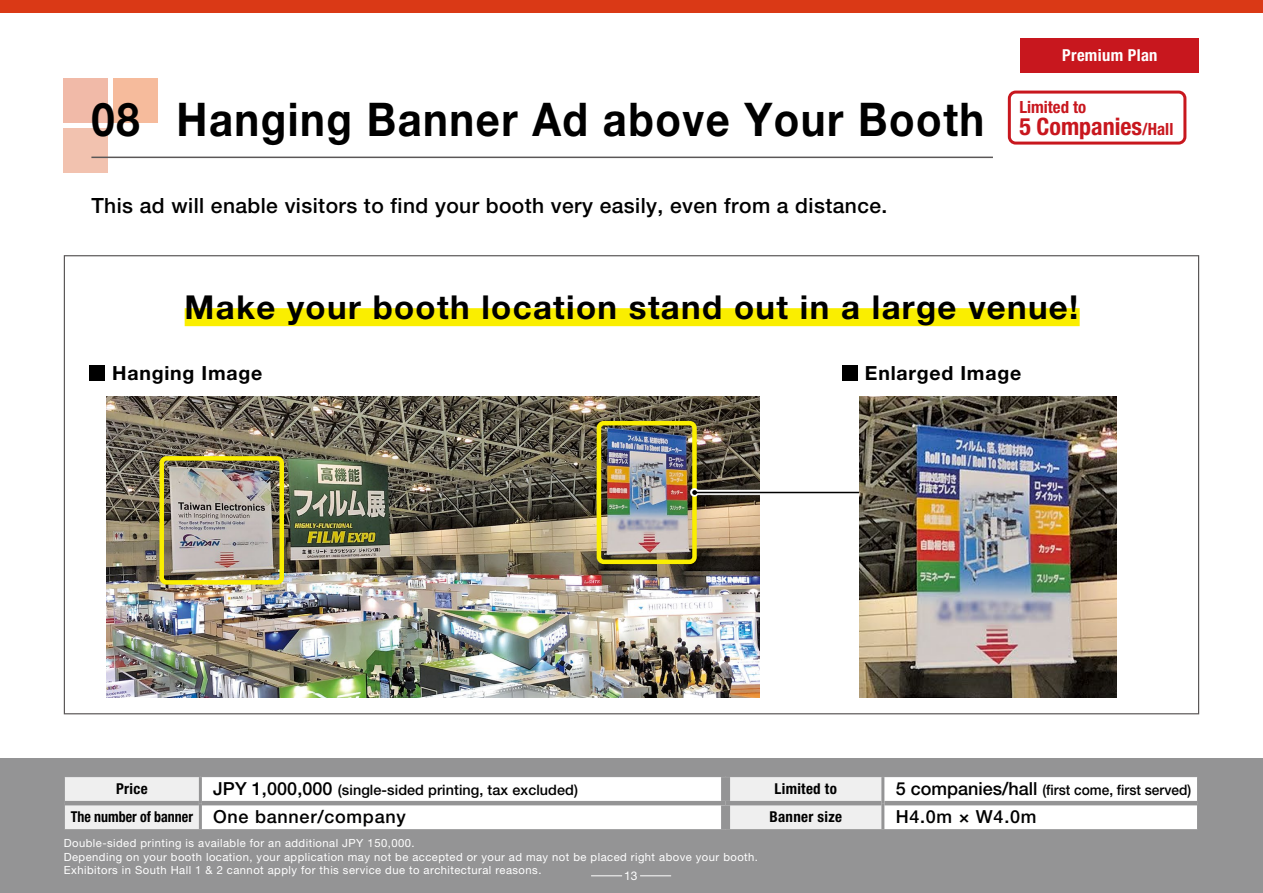
<style>
.page{position:relative;width:1263px;height:893px;background:#fff}
.page>*{position:absolute;margin:0;border:0;box-sizing:border-box;transform-origin:0 0}
.t1{font:700 46.5px "Helvetica Neue LT Std";letter-spacing:.035em;color:#000;scale:.9 1}
.t2{font:700 33px "Helvetica Neue LT Std";letter-spacing:.04em;color:#000}
.t3{font:700 condensed 24px "Helvetica Neue LT Std";color:#c8171e}
.t4{font:500 21px "Helvetica Neue LT Std";letter-spacing:.02em;color:#000}
.t5{font:700 19.5px "Helvetica Neue LT Std";letter-spacing:.04em;color:#000}
.t6{font:500 18px "Helvetica Neue LT Std";letter-spacing:.04em;color:#000}
.t7{font:700 condensed 16.8px "Helvetica Neue LT Std";color:#c8171e}
.t8{font:700 condensed 16.5px "Helvetica Neue LT Std";letter-spacing:.02em;color:#fff}
.t9{font:700 condensed 15px "Helvetica Neue LT Std";color:#000;scale:.93 1}
.t10{font:700 condensed 15px "Helvetica Neue LT Std";letter-spacing:.02em;color:#000}
.t11{font:500 14.4px "Helvetica Neue LT Std";letter-spacing:.005em;color:#000}
.t12{font:500 14.4px "Helvetica Neue LT Std";letter-spacing:.005em;color:#000;scale:.95 1}
.t13{font:12px "Helvetica Neue LT Std";color:#fff}
.t14{font:11.25px/13.5px "Helvetica Neue LT Std";letter-spacing:.04em;color:#fff}
.s1{font-size:16.8px}
.s2{font-size:18px}
.s3{font-weight:500;font-stretch:normal;font-size:18px}
</style>
<div class="page">
<div style="left:113px;top:79px;width:44px;height:44px;background:#f6bb9c"></div>
<div style="left:64px;top:79px;width:44px;height:44px;background:#f1baa8"></div>
<div style="left:64px;top:128px;width:44px;height:44px;background:#f2c2af"></div>
<div style="left:0;top:0;width:1263px;height:13px;background:#da3916"></div>
<img style="left:106px;top:396px;width:653px;height:301px">
<div style="left:597px;top:421px;width:100px;height:143px;border:4px solid #faee00;border-radius:5px"></div>
<svg style="left:690px;top:488px;width:169px;height:9px"></svg>
<hr style="left:695px;top:492px;width:223px;height:1px;background:#000">
<svg style="left:692px;top:490px;width:5px;height:5px"></svg>
<img style="left:859px;top:396px;width:257px;height:301px">
<div style="left:159px;top:456px;width:125px;height:129px;border:4px solid #faee00;border-radius:5px"></div>
<div style="left:0;top:758px;width:1263px;height:135px;background:#949495"></div>
<hr style="left:591px;top:875px;width:31px;height:1px;background:#fff">
<hr style="left:640px;top:875px;width:31px;height:1px;background:#fff">
<div style="left:1020px;top:38px;width:179px;height:34px;background:#c8171e"></div>
<div style="left:89px;top:365px;width:16px;height:16px;background:#000"></div>
<div style="left:842px;top:365px;width:16px;height:16px;background:#000"></div>
<hr style="left:91px;top:157px;width:902px;height:1px;background:#5a5757">
<div style="left:185px;top:308px;width:895px;height:18px;background:#faee00"></div>
<div style="left:884px;top:777px;width:313px;height:52px;background:#fff"></div>
<svg style="left:64px;top:777px;width:817px;height:52px;background:#f7f7f7"></svg>
<div style="left:721px;top:777px;width:9px;height:24px;background:#949495"></div>
<div style="left:721px;top:805px;width:9px;height:24px;background:#949495"></div>
<hr style="left:65px;top:801px;width:134px;height:4px;background:#949495">
<hr style="left:202px;top:801px;width:523px;height:4px;background:#949495">
<hr style="left:725px;top:801px;width:156px;height:4px;background:#949495">
<hr style="left:884px;top:801px;width:313px;height:4px;background:#949495">
<hr style="left:199px;top:777px;width:3px;height:26px;background:#949495">
<hr style="left:199px;top:803px;width:3px;height:26px;background:#949495">
<div style="left:1008px;top:91px;width:178px;height:54px;border:3px solid #c8171e;border-radius:6px"></div>
<h1 class="t1" style="left:91px;top:91px;width:994px">08 Hanging Banner Ad above Your Booth</h1>
<h3 class="t4" style="left:91px;top:193px;width:797px">This ad will enable visitors to find your booth very easily, even from a distance.</h3>
<h3 class="t8" style="left:1062px;top:45px;width:97px">Premium Plan</h3>
<h3 class="t7" style="left:1019px;top:97px;width:68px">Limited to</h3>
<h3 class="t3" style="left:1019px;top:111px;width:156px">5 Companies<span class="s1">/Hall</span></h3>
<h2 class="t2" style="left:185px;top:286px;width:895px">Make your booth location stand out in a large venue!</h2>
<h3 class="t5" style="left:112px;top:361px;width:152px">Hanging Image</h3>
<h3 class="t5" style="left:865px;top:361px;width:158px">Enlarged Image</h3>
<h3 class="t10" style="left:116px;top:779px;width:33px">Price</h3>
<p class="t11" style="left:213px;top:781px;width:366px"><span class="s2">JPY 1,000,000</span> (single-sided printing, tax excluded)</p>
<h3 class="t10" style="left:774px;top:779px;width:64px">Limited to</h3>
<p class="t12" style="left:896px;top:781px;width:313px"><span class="s2">5 companies/hall</span> (first come, first served)</p>
<h3 class="t9" style="left:71px;top:808px;width:362px">The number of banner <span class="s3">One banner/company</span></h3>
<h3 class="t10" style="left:769px;top:808px;width:74px">Banner size</h3>
<h3 class="t6" style="left:896px;top:806px;width:142px">H4.0m × W4.0m</h3>
<p class="t14" style="left:64px;top:836px;width:696px">Double-sided printing is available for an additional JPY 150,000.<br>Depending on your booth location, your application may not be accepted or your ad may not be placed right above your booth.<br>Exhibitors in South Hall 1 &amp; 2 cannot apply for this service due to architectural reasons.</p>
<p class="t13" style="left:624px;top:868px;width:15px">13</p>
</div>
